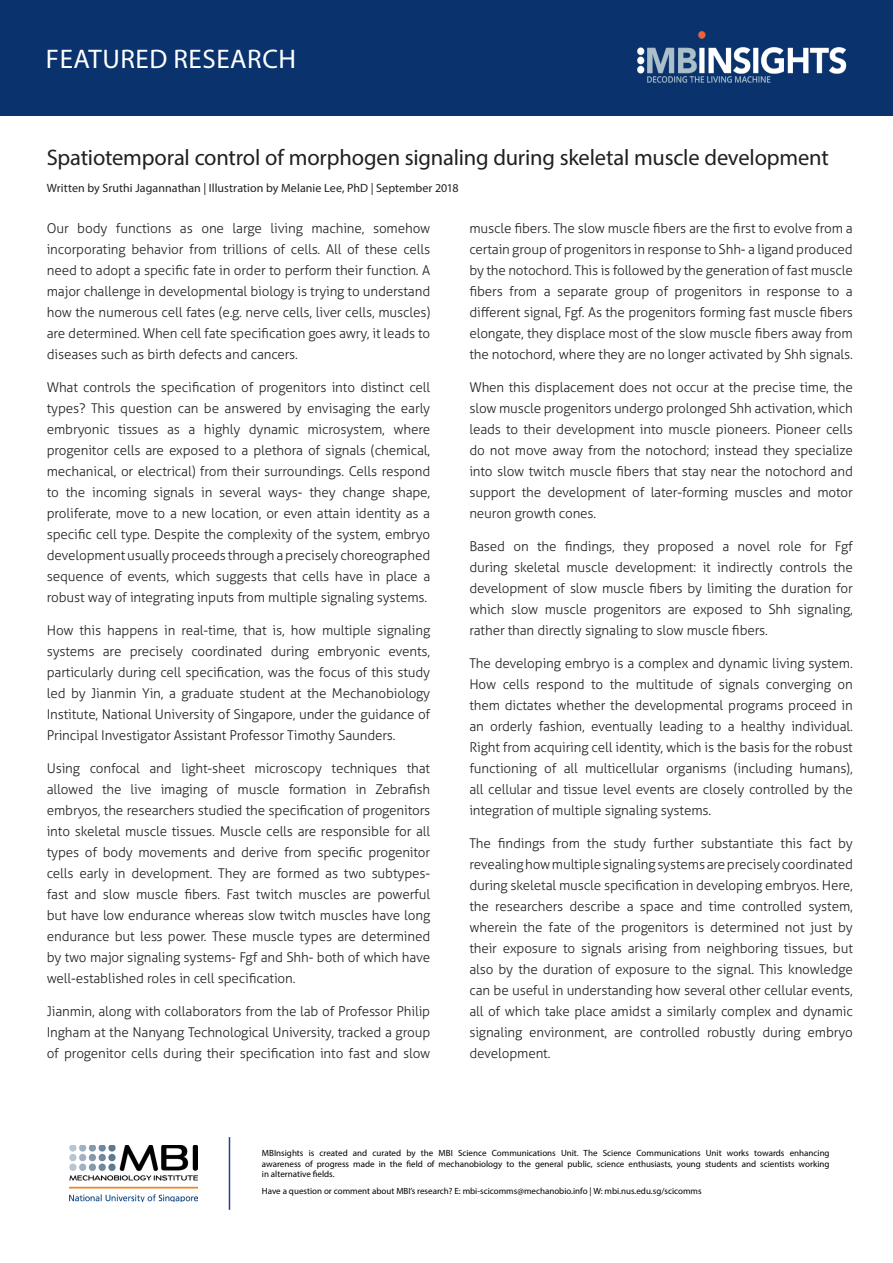
<style>
.page{position:relative;width:893px;height:1263px;background:#fff}
.page>*{position:absolute;margin:0;border:0;box-sizing:border-box;transform-origin:0 0}
.t1{font:27px "Myriad Pro";letter-spacing:.02em;color:#fff}
.t2{font:22.5px "Myriad Pro";letter-spacing:-.01em;color:#231f20}
.t3{font:300 13.5px/21px "Aller";letter-spacing:-.01em;color:#222;text-align:justify}
.t4{font:12px "Myriad Pro";letter-spacing:.005em;color:#231f20}
.t5{font:9px/10.5px "Myriad Pro";color:#000;text-align:justify}
</style>
<div class="page">
<img style="left:69px;top:1145px;width:128px;height:57px">
<div style="left:0;top:0;width:893px;height:116px;background:#0a336e"></div>
<img style="left:637px;top:31px;width:210px;height:52px">
<hr style="left:229px;top:1137px;width:1px;height:73px;background:#253f8e">
<h1 class="t1" style="left:46px;top:42px;width:252px">FEATURED RESEARCH</h1>
<p class="t2" style="left:47px;top:144px;width:784px">Spatiotemporal control of morphogen signaling during skeletal muscle development</p>
<p class="t4" style="left:47px;top:181px;width:413px">Written by Sruthi Jagannathan | Illustration by Melanie Lee, PhD | September 2018</p>
<p class="t3" style="left:47px;top:217px;width:385px">Our body functions as one large living machine, somehow incorporating behavior from trillions of cells. All of these cells need to adopt a specific fate in order to perform their function. A major challenge in developmental biology is trying to understand how the numerous cell fates (e.g. nerve cells, liver cells, muscles) are determined. When cell fate specification goes awry, it leads to diseases such as birth defects and cancers.</p>
<p class="t3" style="left:47px;top:376px;width:385px">What controls the specification of progenitors into distinct cell types? This question can be answered by envisaging the early embryonic tissues as a highly dynamic microsystem, where progenitor cells are exposed to a plethora of signals (chemical, mechanical, or electrical) from their surroundings. Cells respond to the incoming signals in several ways- they change shape, proliferate, move to a new location, or even attain identity as a specific cell type. Despite the complexity of the system, embryo development usually proceeds through a precisely choreographed sequence of events, which suggests that cells have in place a robust way of integrating inputs from multiple signaling systems.</p>
<p class="t3" style="left:47px;top:619px;width:385px">How this happens in real-time, that is, how multiple signaling systems are precisely coordinated during embryonic events, particularly during cell specification, was the focus of this study led by Jianmin Yin, a graduate student at the Mechanobiology Institute, National University of Singapore, under the guidance of Principal Investigator Assistant Professor Timothy Saunders.</p>
<p class="t3" style="left:47px;top:757px;width:385px">Using confocal and light-sheet microscopy techniques that allowed the live imaging of muscle formation in Zebrafish embryos, the researchers studied the specification of progenitors into skeletal muscle tissues. Muscle cells are responsible for all types of body movements and derive from specific progenitor cells early in development. They are formed as two subtypes&shy;fast and slow muscle fibers. Fast twitch muscles are powerful but have low endurance whereas slow twitch muscles have long endurance but less power. These muscle types are determined by two major signaling systems- Fgf and Shh- both of which have well-established roles in cell specification.</p>
<p class="t3" style="left:47px;top:1000px;width:385px">Jianmin, along with collaborators from the lab of Professor Philip Ingham at the Nanyang Technological University, tracked a group of progenitor cells during their specification into fast and slow</p>
<p class="t3" style="left:469px;top:217px;width:385px">muscle fibers. The slow muscle fibers are the first to evolve from a certain group of progenitors in response to Shh- a ligand produced by the notochord. This is followed by the generation of fast muscle fibers from a separate group of progenitors in response to a different signal, Fgf. As the progenitors forming fast muscle fibers elongate, they displace most of the slow muscle fibers away from the notochord, where they are no longer activated by Shh signals.</p>
<p class="t3" style="left:469px;top:376px;width:385px">When this displacement does not occur at the precise time, the slow muscle progenitors undergo prolonged Shh activation, which leads to their development into muscle pioneers. Pioneer cells do not move away from the notochord; instead they specialize into slow twitch muscle fibers that stay near the notochord and support the development of later-forming muscles and motor neuron growth cones.</p>
<p class="t3" style="left:469px;top:535px;width:385px">Based on the findings, they proposed a novel role for Fgf during skeletal muscle development: it indirectly controls the development of slow muscle fibers by limiting the duration for which slow muscle progenitors are exposed to Shh signaling, rather than directly signaling to slow muscle fibers.</p>
<p class="t3" style="left:469px;top:652px;width:385px">The developing embryo is a complex and dynamic living system.<br>How cells respond to the multitude of signals converging on them dictates whether the developmental programs proceed in an orderly fashion, eventually leading to a healthy individual.<br>Right from acquiring cell identity, which is the basis for the robust functioning of all multicellular organisms (including humans), all cellular and tissue level events are closely controlled by the integration of multiple signaling systems.</p>
<p class="t3" style="left:469px;top:832px;width:385px">The findings from the study further substantiate this fact by revealing how multiple signaling systems are precisely coordinated during skeletal muscle specification in developing embryos. Here, the researchers describe a space and time controlled system, wherein the fate of the progenitors is determined not just by their exposure to signals arising from neighboring tissues, but also by the duration of exposure to the signal. This knowledge can be useful in understanding how several other cellular events, all of which take place amidst a similarly complex and dynamic signaling environment, are controlled robustly during embryo development.</p>
<p class="t5" style="left:262px;top:1147px;width:569px">MBInsights is created and curated by the MBI Science Communications Unit. The Science Communications Unit works towards enhancing awareness of progress made in the field of mechanobiology to the general public, science enthusiasts, young students and scientists working in alternative fields.</p>
<p class="t5" style="left:262px;top:1185px;width:441px">Have a question or comment about MBI’s research? E: mbi-scicomms@mechanobio.info | W: mbi.nus.edu.sg/scicomms</p>
</div>
